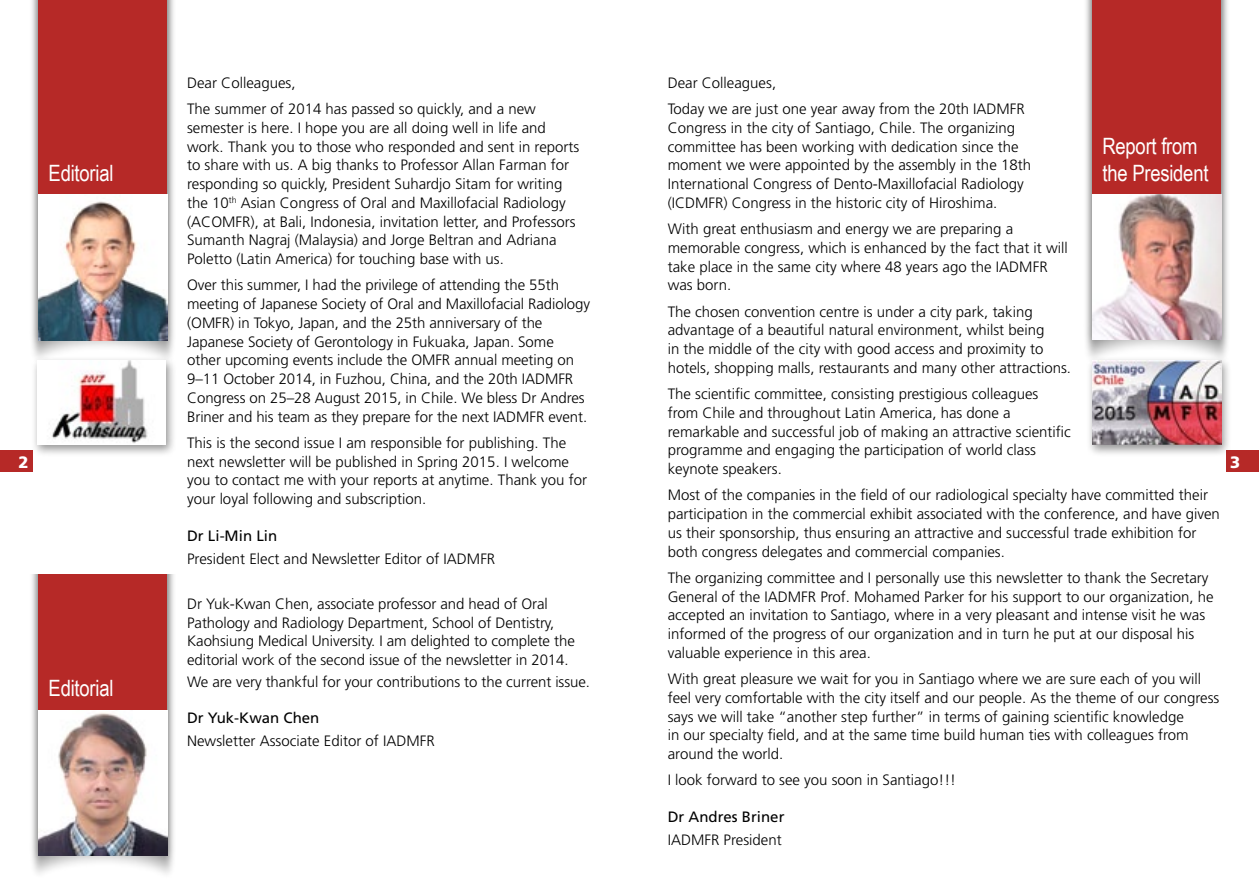
<style>
.page{position:relative;width:1259px;height:893px;background:#fff}
.page>*{position:absolute;margin:0;border:0;box-sizing:border-box;transform-origin:0 0}
.t1{font:22.5px/27px "Arial Narrow";letter-spacing:-.01em;color:#fff}
.t2{font:900 16.5px "Frutiger LT";color:#fff}
.t3{font:300 15px/18.8px "Frutiger LT";color:#000}
.t4{font:15px "Frutiger LT";color:#000}
</style>
<div class="page">
<div style="left:1226px;top:451px;width:33px;height:21px;background:#b62927"></div>
<div style="left:0;top:451px;width:33px;height:21px;background:#b62927"></div>
<img style="left:32px;top:0;width:142px;height:357px">
<div style="left:38px;top:0;width:129px;height:195px;background:#b62927"></div>
<img style="left:38px;top:195px;width:129px;height:145px">
<img style="left:32px;top:574px;width:142px;height:300px">
<div style="left:38px;top:574px;width:129px;height:145px;background:#b62927"></div>
<img style="left:38px;top:710px;width:129px;height:145px">
<div style="left:31px;top:357px;width:146px;height:100px;background:#000;opacity:.42"></div>
<img style="left:37px;top:360px;width:129px;height:84px">
<img style="left:1086px;top:0;width:142px;height:357px">
<div style="left:1092px;top:0;width:129px;height:195px;background:#b62927"></div>
<img style="left:1092px;top:195px;width:129px;height:145px">
<div style="left:1086px;top:357px;width:146px;height:100px;background:#000;opacity:.42"></div>
<img style="left:1092px;top:360px;width:129px;height:84px">
<p class="t3" style="left:187px;top:70px;width:350px;line-height:26.2px">Dear Colleagues,<br>The summer of 2014 has passed so quickly, and a new</p>
<p class="t3" style="left:187px;top:118px;width:394px">semester is here. I hope you are all doing well in life and work. Thank you to those who responded and sent in reports to share with us. A big thanks to Professor Allan Farman for responding so quickly, President Suhardjo Sitam for writing the 10<sup>th</sup> Asian Congress of Oral and Maxillofacial Radiology (ACOMFR), at Bali, Indonesia, invitation letter, and Professors Sumanth Nagraj (Malaysia) and Jorge Beltran and Adriana Poletto (Latin America) for touching base with us.</p>
<p class="t3" style="left:187px;top:276px;width:404px">Over this summer, I had the privilege of attending the 55th meeting of Japanese Society of Oral and Maxillofacial Radiology (OMFR) in Tokyo, Japan, and the 25th anniversary of the Japanese Society of Gerontology in Fukuaka, Japan. Some other upcoming events include the OMFR annual meeting on 9–11 October 2014, in Fuzhou, China, and the 20th IADMFR Congress on 25–28 August 2015, in Chile. We bless Dr Andres Briner and his team as they prepare for the next IADMFR event.</p>
<p class="t3" style="left:187px;top:433px;width:401px">This is the second issue I am responsible for publishing. The next newsletter will be published in Spring 2015. I welcome you to contact me with your reports at anytime. Thank you for your loyal following and subscription.</p>
<p class="t4" style="left:187px;top:527px;width:91px">Dr Li-Min Lin</p>
<p class="t3" style="left:187px;top:549px;width:310px">President Elect and Newsletter Editor of IADMFR</p>
<p class="t3" style="left:187px;top:594px;width:389px">Dr Yuk-Kwan Chen, associate professor and head of Oral Pathology and Radiology Department, School of Dentistry, Kaohsiung Medical University. I am delighted to complete the editorial work of the second issue of the newsletter in 2014.</p>
<p class="t3" style="left:187px;top:672px;width:404px">We are very thankful for your contributions to the current issue.</p>
<p class="t4" style="left:187px;top:709px;width:134px">Dr Yuk-Kwan Chen</p>
<p class="t3" style="left:187px;top:732px;width:249px">Newsletter Associate Editor of IADMFR</p>
<p class="t3" style="left:668px;top:70px;width:359px;line-height:26.2px">Dear Colleagues,<br>Today we are just one year away from the 20th IADMFR</p>
<p class="t3" style="left:668px;top:118px;width:365px">Congress in the city of Santiago, Chile. The organizing committee has been working with dedication since the moment we were appointed by the assembly in the 18th International Congress of Dento-Maxillofacial Radiology (ICDMFR) Congress in the historic city of Hiroshima.</p>
<p class="t3" style="left:668px;top:220px;width:401px">With great enthusiasm and energy we are preparing a memorable congress, which is enhanced by the fact that it will take place in the same city where 48 years ago the IADMFR was born.</p>
<p class="t3" style="left:668px;top:302px;width:405px">The chosen convention centre is under a city park, taking advantage of a beautiful natural environment, whilst being<br>in the middle of the city with good access and proximity to hotels, shopping malls, restaurants and many other attractions.</p>
<p class="t3" style="left:668px;top:385px;width:405px">The scientific committee, consisting prestigious colleagues from Chile and throughout Latin America, has done a remarkable and successful job of making an attractive scientific programme and engaging the participation of world class keynote speakers.</p>
<p class="t3" style="left:668px;top:486px;width:553px">Most of the companies in the field of our radiological specialty have committed their participation in the commercial exhibit associated with the conference, and have given us their sponsorship, thus ensuring an attractive and successful trade exhibition for both congress delegates and commercial companies.</p>
<p class="t3" style="left:668px;top:568px;width:547px">The organizing committee and I personally use this newsletter to thank the Secretary General of the IADMFR Prof. Mohamed Parker for his support to our organization, he accepted an invitation to Santiago, where in a very pleasant and intense visit he was informed of the progress of our organization and in turn he put at our disposal his valuable experience in this area.</p>
<p class="t3" style="left:668px;top:670px;width:553px">With great pleasure we wait for you in Santiago where we are sure each of you will feel very comfortable with the city itself and our people. As the theme of our congress says we will take “another step further” in terms of gaining scientific knowledge<br>in our specialty field, and at the same time build human ties with colleagues from around the world.</p>
<p class="t3" style="left:668px;top:771px;width:290px">I look forward to see you soon in Santiago!!!</p>
<p class="t4" style="left:668px;top:808px;width:118px">Dr Andres Briner</p>
<p class="t3" style="left:668px;top:831px;width:115px">IADMFR President</p>
<h1 class="t1" style="left:1102px;top:131px;width:108px">Report from the President</h1>
<h1 class="t1" style="left:49px;top:159px;width:66px">Editorial</h1>
<p class="t2" style="left:19px;top:452px;width:12px">2</p>
<p class="t2" style="left:1230px;top:452px;width:12px">3</p>
<h1 class="t1" style="left:49px;top:674px;width:66px">Editorial</h1>
</div>
